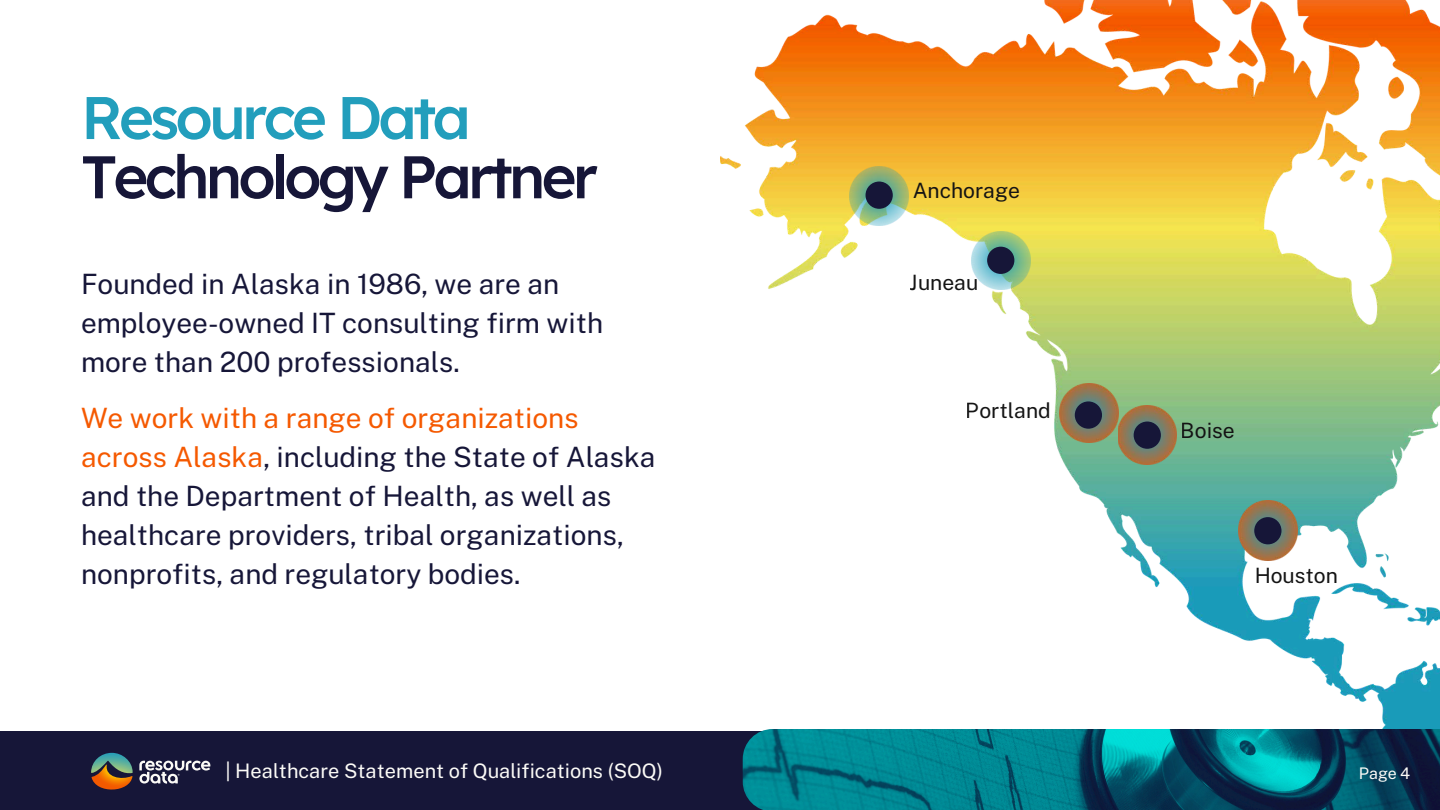
<style>
.page{position:relative;width:1440px;height:810px;background:#fff}
.page>*{position:absolute;margin:0;border:0;box-sizing:border-box;transform-origin:0 0}
.t1{font:500 60px/59.2px "Lexend";letter-spacing:-.065em;color:#161638}
.t2{font:28px/39px "Public Sans";color:#161638}
.t3{font:21.1px "Public Sans";color:#141414}
.t4{font:20px "Public Sans";color:#fcfbf7}
.t5{font:16px "Public Sans";color:#fcfbf7}
.s1{color:#229ebc}
.s2{color:#f55900}
</style>
<div class="page">
<div style="left:0;top:731px;width:1440px;height:79px;background:#161638"></div>
<img style="left:743px;top:729px;width:697px;height:81px">
<svg style="left:139px;top:760px;width:72px;height:24px"></svg>
<svg style="left:91px;top:753px;width:42px;height:37px"></svg>
<img style="left:720px;top:0;width:720px;height:729px">
<img style="left:850px;top:167px;width:58px;height:58px">
<img style="left:1060px;top:384px;width:58px;height:59px">
<img style="left:1118px;top:405px;width:59px;height:60px">
<img style="left:972px;top:231px;width:58px;height:59px">
<img style="left:1239px;top:501px;width:58px;height:59px">
<svg style="left:866px;top:182px;width:27px;height:27px"></svg>
<svg style="left:1075px;top:401px;width:27px;height:28px"></svg>
<div style="left:987px;top:247px;width:27px;height:27px;background:#161638"></div>
<div style="left:1134px;top:422px;width:27px;height:27px;background:#161638"></div>
<svg style="left:1254px;top:517px;width:28px;height:27px"></svg>
<h1 class="t1" style="left:81px;top:87px;width:519px"><span class="s1">Resource Data<br></span>Technology Partner</h1>
<h2 class="t2" style="left:81px;top:264px;width:524px">Founded in Alaska in 1986, we are an employee-owned IT consulting firm with more than 200 professionals.</h2>
<h2 class="t2" style="left:81px;top:398px;width:576px"><span class="s2">We work with a range of organizations across Alaska</span>, including the State of Alaska and the Department of Health, as well as healthcare providers, tribal organizations, nonprofits, and regulatory bodies.</h2>
<h3 class="t4" style="left:225px;top:759px;width:439px">| Healthcare Statement of Qualifications (SOQ)</h3>
<p class="t3" style="left:913px;top:178px;width:109px">Anchorage</p>
<p class="t3" style="left:910px;top:270px;width:70px">Juneau</p>
<p class="t3" style="left:966px;top:398px;width:86px">Portland</p>
<p class="t3" style="left:1181px;top:418px;width:56px">Boise</p>
<p class="t3" style="left:1255px;top:563px;width:85px">Houston</p>
<p class="t5" style="left:1359px;top:764px;width:53px">Page 4</p>
</div>
